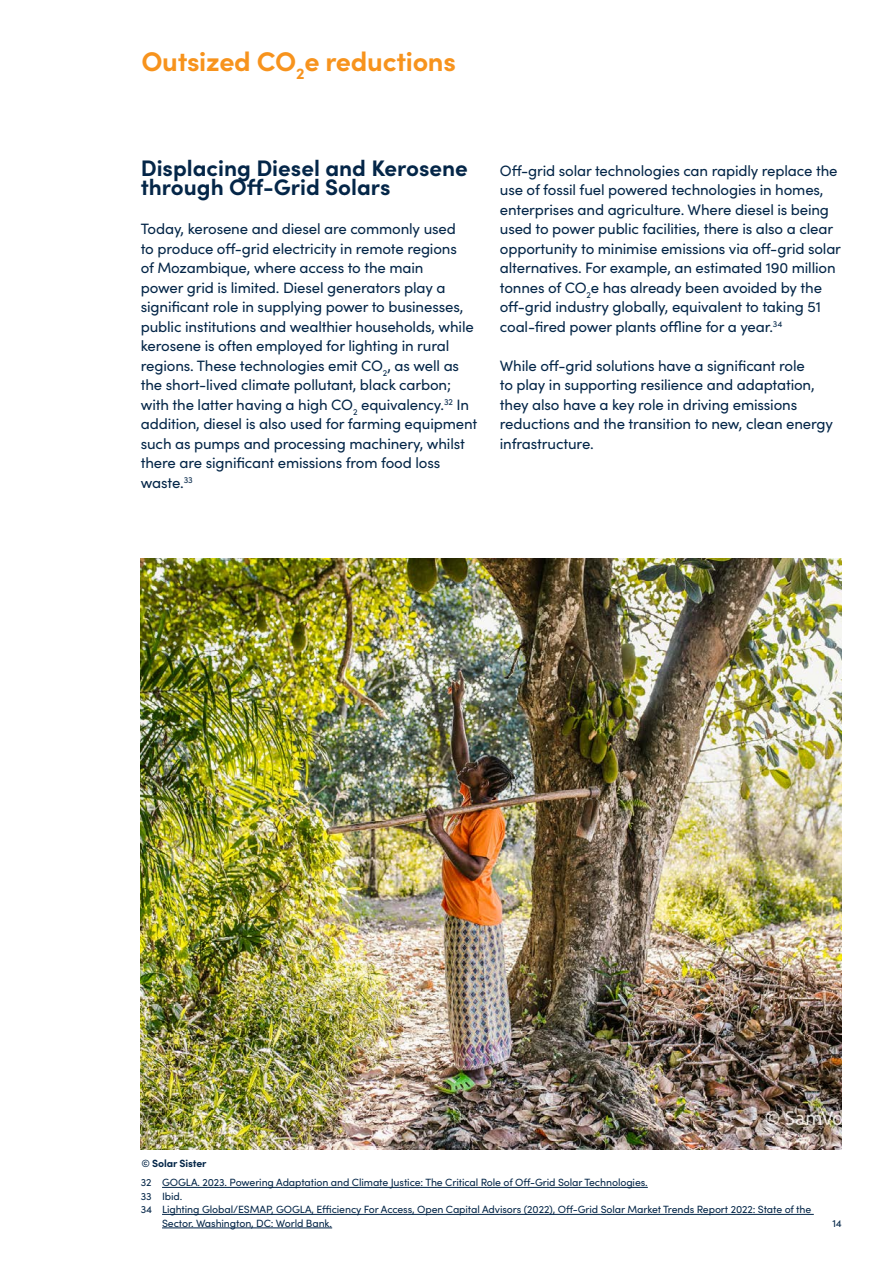
<style>
.page{position:relative;width:893px;height:1263px;background:#fff}
.page>*{position:absolute;margin:0;border:0;box-sizing:border-box;transform-origin:0 0}
.Main_title_Orange{font:700 27px "Sofia Pro";letter-spacing:-.01em;color:#f7931d}
.Title_in_text_Orange{font:700 22.5px/19.5px "Sofia Pro";color:#042648}
.Body_Text{font:15px/19.5px "Sofia Pro";letter-spacing:-.01em;color:#042648}
.Note{font:10.5px/13.5px "Sofia Pro";letter-spacing:-.01em;color:#042648}
.t1{font:700 10.5px "Sofia Pro";letter-spacing:-.01em;color:#042648}
</style>
<div class="page">
<hr style="left:162px;top:1187px;width:486px;height:1px;background:#042648">
<hr style="left:162px;top:1214px;width:652px;height:1px;background:#042648">
<hr style="left:162px;top:1227px;width:170px;height:1px;background:#042648">
<img style="left:141px;top:558px;width:701px;height:591px">
<p class="Main_title_Orange" style="left:141px;top:40px;width:316px">Outsized CO<sub>2</sub>e reductions</p>
<p class="Title_in_text_Orange" style="left:141px;top:156px;width:329px">Displacing Diesel and Kerosene through Off-Grid Solars</p>
<p class="Body_Text" style="left:141px;top:218px;width:338px">Today, kerosene and diesel are commonly used<br>to produce off-grid electricity in remote regions<br>of Mozambique, where access to the main<br>power grid is limited. Diesel generators play a significant role in supplying power to businesses, public institutions and wealthier households, while kerosene is often employed for lighting in rural regions. These technologies emit CO<sub>2</sub>, as well as the short-lived climate pollutant, black carbon; with the latter having a high CO<sub>2</sub> equivalency.<sup>32</sup> In addition, diesel is also used for farming equipment such as pumps and processing machinery, whilst there are significant emissions from food loss waste.<sup>33</sup></p>
<p class="Body_Text" style="left:500px;top:160px;width:343px">Off-grid solar technologies can rapidly replace the use of fossil fuel powered technologies in homes, enterprises and agriculture. Where diesel is being used to power public facilities, there is also a clear opportunity to minimise emissions via off-grid solar alternatives. For example, an estimated 190 million tonnes of CO<sub>2</sub>e has already been avoided by the off-grid industry globally, equivalent to taking 51 coal-fired power plants offline for a year.<sup>34</sup></p>
<p class="Body_Text" style="left:500px;top:355px;width:335px">While off-grid solutions have a significant role<br>to play in supporting resilience and adaptation, they also have a key role in driving emissions reductions and the transition to new, clean energy infrastructure.</p>
<p class="t1" style="left:141px;top:1155px;width:67px">© Solar Sister</p>
<p class="Note" style="left:141px;top:1175px;width:509px">32 GOGLA. 2023. Powering Adaptation and Climate Justice: The Critical Role of Off-Grid Solar Technologies.</p>
<p class="Note" style="left:141px;top:1189px;width:43px">33 Ibid.</p>
<p class="Note" style="left:162px;top:1202px;width:651px;text-indent:-21px">34 Lighting Global/ESMAP, GOGLA, Efficiency For Access, Open Capital Advisors (2022), Off-Grid Solar Market Trends Report 2022: State of the<br>Sector. Washington, DC: World Bank.</p>
<p class="Note" style="left:832px;top:1216px;width:11px">14</p>
</div>
